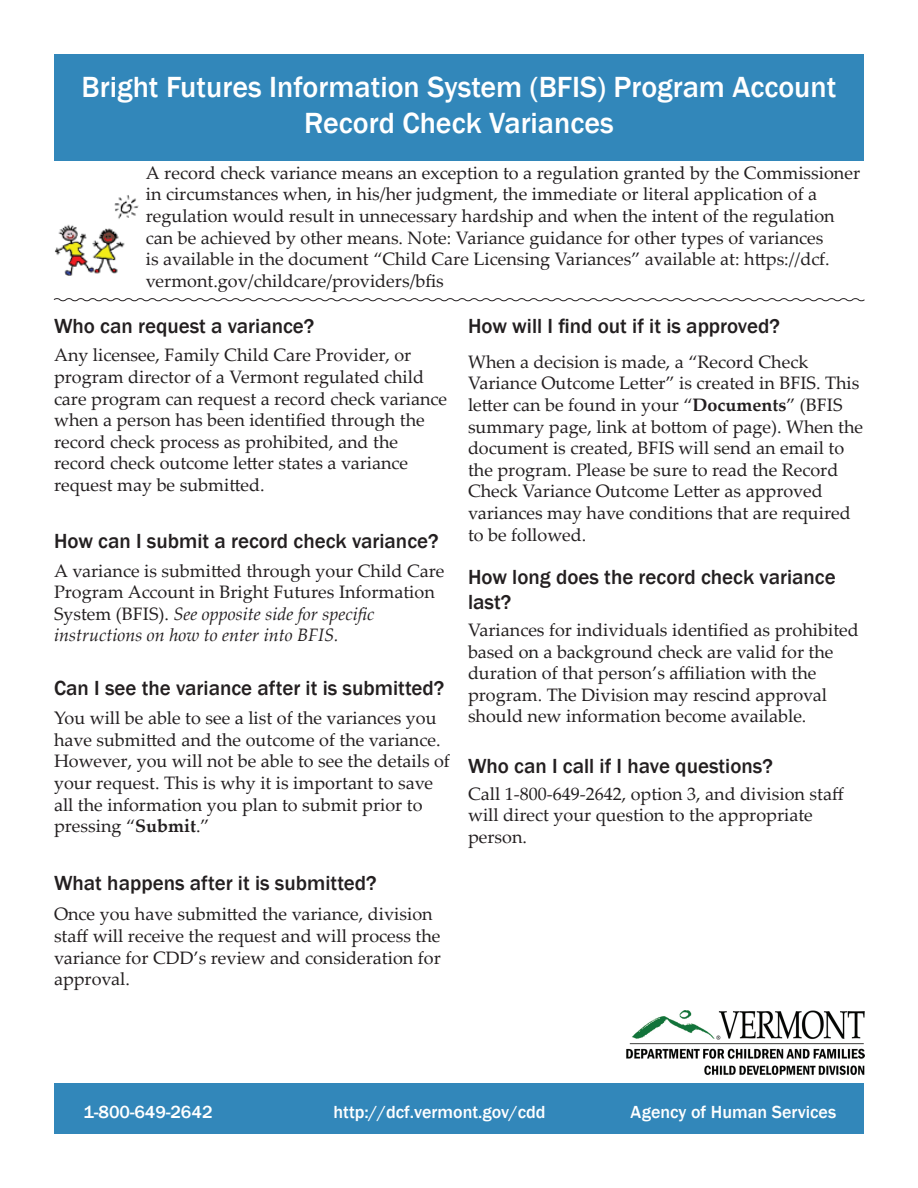
<style>
.page{position:relative;width:918px;height:1188px;background:#fff}
.page>*{position:absolute;margin:0;border:0;box-sizing:border-box;transform-origin:0 0}
.t1{font:500 30px/36px "Franklin Gothic";color:#fff;text-align:center}
.t2{font:500 21px/25.2px "Franklin Gothic";color:#231f20}
.t3{font:18px/21.6px "Palatino Linotype";color:#231f20}
.t4{font:500 18px "Franklin Gothic";color:#fff}
.s1{font-weight:700}
.s2{font-style:italic}
</style>
<div class="page">
<div style="left:54px;top:54px;width:810px;height:106px;background:#3287ba"></div>
<div style="left:55px;top:1084px;width:809px;height:50px;background:#3287ba"></div>
<img style="left:626px;top:1010px;width:238px;height:65px">
<img style="left:54px;top:195px;width:84px;height:81px">
<svg style="left:53px;top:298px;width:812px;height:4px"></svg>
<h1 class="t1" style="left:82px;top:69px;width:756px">Bright Futures Information System (BFIS) Program Account<br>Record Check Variances</h1>
<p class="t3" style="left:146px;top:161px;width:716px">A record check variance means an exception to a regulation granted by the Commissioner in circumstances when, in his/her judgment, the immediate or literal application of a regulation would result in unnecessary hardship and when the intent of the regulation can be achieved by other means. Note: Variance guidance for other types of variances<br>is available in the document “Child Care Licensing Variances” available at: https://dcf. vermont.gov/childcare/providers/bfis</p>
<p class="t2" style="left:54px;top:313px;width:262px">Who can request a variance?</p>
<p class="t3" style="left:54px;top:344px;width:395px">Any licensee, Family Child Care Provider, or program director of a Vermont regulated child care program can request a record check variance when a person has been identified through the record check process as prohibited, and the record check outcome letter states a variance request may be submitted.</p>
<p class="t2" style="left:54px;top:528px;width:386px">How can I submit a record check variance?</p>
<p class="t2" style="left:468px;top:314px;width:313px">How will I find out if it is approved?</p>
<p class="t3" style="left:468px;top:350px;width:397px">When a decision is made, a “Record Check Variance Outcome Letter” is created in BFIS. This letter can be found in your “<span class="s1">Documents</span>” (BFIS summary page, link at bottom of page). When the document is created, BFIS will send an email to the program. Please be sure to read the Record Check Variance Outcome Letter as approved variances may have conditions that are required to be followed.</p>
<p class="t2" style="left:468px;top:564px;width:369px">How long does the record check variance last?</p>
<p class="t3" style="left:468px;top:618px;width:392px">Variances for individuals identified as prohibited based on a background check are valid for the duration of that person’s affiliation with the program. The Division may rescind approval should new information become available.</p>
<p class="t2" style="left:468px;top:753px;width:307px">Who can I call if I have questions?</p>
<p class="t3" style="left:468px;top:782px;width:377px">Call 1-800-649-2642, option 3, and division staff will direct your question to the appropriate person.</p>
<p class="t3" style="left:54px;top:559px;width:392px">A variance is submitted through your Child Care Program Account in Bright Futures Information System (BFIS). <span class="s2">See opposite side for specific instructions on how to enter into BFIS.</span></p>
<p class="t2" style="left:54px;top:676px;width:392px">Can I see the variance after it is submitted?</p>
<p class="t3" style="left:54px;top:707px;width:397px">You will be able to see a list of the variances you have submitted and the outcome of the variance.<br>However, you will not be able to see the details of your request. This is why it is important to save all the information you plan to submit prior to pressing “<span class="s1">Submit</span>.”</p>
<p class="t2" style="left:54px;top:870px;width:324px">What happens after it is submitted?</p>
<p class="t3" style="left:54px;top:903px;width:388px">Once you have submitted the variance, division staff will receive the request and will process the variance for CDD’s review and consideration for approval.</p>
<p class="t4" style="left:84px;top:1101px;width:131px">1-800-649-2642</p>
<p class="t4" style="left:334px;top:1101px;width:214px">http://dcf.vermont.gov/cdd</p>
<p class="t4" style="left:631px;top:1101px;width:207px">Agency of Human Services</p>
</div>
